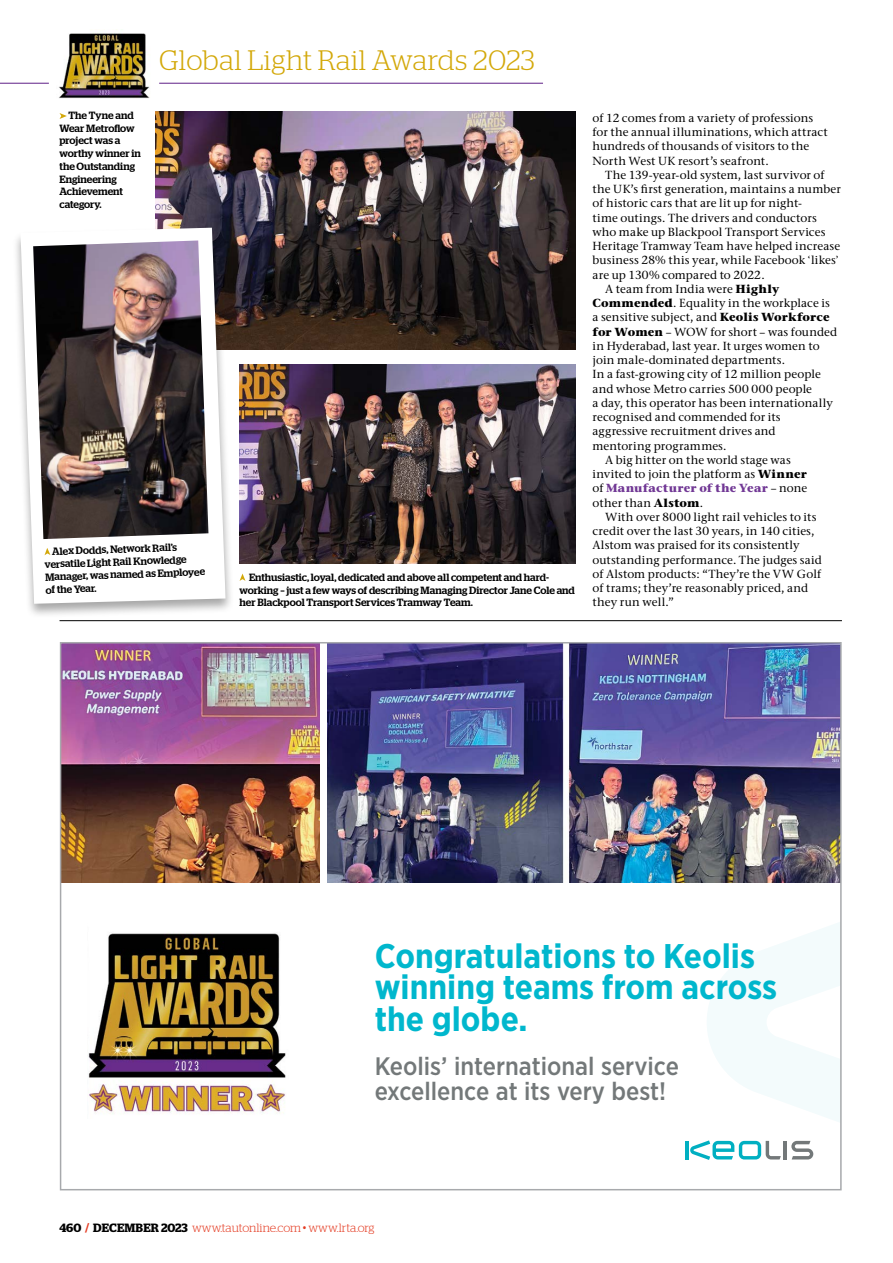
<style>
.page{position:relative;width:893px;height:1263px;background:#fff}
.page>*{position:absolute;margin:0;border:0;box-sizing:border-box;transform-origin:0 0}
.t1{font:700 34.2px/31.2px "Gotham Narrow";color:#00b7cd}
.t2{font:300 28.05px "Stag";letter-spacing:.015em;color:#d3a809}
.t3{font:500 25.35px/25.3px "Gotham Narrow";color:#737879}
.t4{font:300 12px "Stag";color:#e43b22}
.t5{font:500 11.7px/14.2px "Stone Ser ITC Std";letter-spacing:.01em;color:#000}
.t6{font:700 11.7px "Stone Ser ITC Std";letter-spacing:.015em;color:#713895}
.t7{font:500 10.5px/12.8px "Stag";color:#000}
.s1{font-family:"Minion Pro";font-weight:400}
.s2{font-weight:700}
.s3{font-weight:500;color:#000}
.s4{font-weight:600;color:#000}
.s5{font-weight:600}
</style>
<div class="page">
<img style="left:327px;top:645px;width:512px;height:237px">
<img style="left:63px;top:645px;width:257px;height:237px">
<hr style="left:686px;top:1141px;width:3px;height:18px;background:#00afc1">
<svg style="left:690px;top:1141px;width:17px;height:19px"></svg>
<img style="left:88px;top:933px;width:198px;height:181px">
<svg style="left:707px;top:849px;width:132px;height:311px"></svg>
<img style="left:240px;top:364px;width:335px;height:200px">
<img style="left:156px;top:112px;width:419px;height:238px">
<svg style="left:60px;top:113px;width:7px;height:6px"></svg>
<div style="left:12px;top:226px;width:222px;height:393px;background:#000;opacity:.35"></div>
<svg style="left:20px;top:228px;width:206px;height:376px"></svg>
<img style="left:33px;top:240px;width:175px;height:299px">
<svg style="left:45px;top:548px;width:5px;height:7px"></svg>
<svg style="left:240px;top:573px;width:5px;height:8px"></svg>
<hr style="left:60px;top:620px;width:782px;height:1px;background:#000">
<hr style="left:0;top:83px;width:49px;height:1px;background:#713895">
<hr style="left:159px;top:83px;width:384px;height:1px;background:#713895">
<img style="left:59px;top:29px;width:91px;height:70px">
<p class="t7" style="left:60px;top:109px;width:83px;text-indent:9px">The Tyne and<br>Wear Metroflow project was a worthy winner in the Outstanding<br>Engineering<br>Achievement category.</p>
<h2 class="t2" style="left:159px;top:44px;width:377px">Global Light Rail Awards 2023</h2>
<p class="t7" style="left:44px;top:545px;width:161px;text-indent:8px;rotate:-2deg">Alex Dodds, Network Rail’s versatile Light Rail Knowledge<br>Manager, was named as Employee of the Year.</p>
<p class="t7" style="left:240px;top:571px;width:337px;text-indent:9px">Enthusiastic, loyal, dedicated and above all competent and hard&shy;working – just a few ways of describing Managing Director Jane Cole and her Blackpool Transport Services Tramway Team.</p>
<p class="t5" style="left:592px;top:111px;width:237px">of 12 comes from a variety of professions for the annual illuminations, which attract hundreds of thousands of visitors to the North West UK resort’s seafront.</p>
<p class="t5" style="left:605px;top:168px;width:221px">The 139-year-old system, last survivor of</p>
<p class="t5" style="left:592px;top:182px;width:250px">the UK’s first generation, maintains a number</p>
<p class="t5" style="left:592px;top:196px;width:211px">of historic cars that are lit up for night-</p>
<p class="t5" style="left:592px;top:210px;width:226px">time outings. The drivers and conductors</p>
<p class="t5" style="left:592px;top:225px;width:234px">who make up Blackpool Transport Services</p>
<p class="t5" style="left:592px;top:239px;width:249px">Heritage Tramway Team have helped increase</p>
<p class="t5" style="left:592px;top:253px;width:248px">business 28% this year, while Facebook <span class="s1">‘</span>likes<span class="s1">’</span></p>
<p class="t5" style="left:592px;top:267px;width:174px">are up 130% compared to 2022.</p>
<p class="t5" style="left:605px;top:282px;width:176px">A team from India were <span class="s2">Highly</span></p>
<p class="t5" style="left:592px;top:296px;width:239px"><span class="s2">Commended</span>. Equality in the workplace is</p>
<p class="t5" style="left:592px;top:310px;width:239px">a sensitive subject, and <span class="s2">Keolis Workforce</span></p>
<p class="t5" style="left:592px;top:324px;width:246px"><span class="s2">for Women</span> – WOW for short – was founded</p>
<p class="t5" style="left:592px;top:339px;width:229px">in Hyderabad, last year. It urges women to</p>
<p class="t5" style="left:592px;top:353px;width:194px">join male-dominated departments.</p>
<p class="t5" style="left:592px;top:367px;width:230px">In a fast-growing city of 12 million people</p>
<p class="t5" style="left:592px;top:381px;width:221px">and whose Metro carries 500 000 people</p>
<p class="t5" style="left:592px;top:396px;width:242px">a day, this operator has been internationally</p>
<p class="t5" style="left:592px;top:410px;width:190px">recognised and commended for its</p>
<p class="t5" style="left:592px;top:424px;width:185px">aggressive recruitment drives and</p>
<p class="t5" style="left:592px;top:438px;width:136px">mentoring programmes.</p>
<p class="t5" style="left:605px;top:453px;width:187px">A big hitter on the world stage was</p>
<p class="t5" style="left:592px;top:467px;width:216px">invited to join the platform as <span class="s2">Winner</span></p>
<p class="t6" style="left:592px;top:481px;width:216px"><span class="s3">of</span> Manufacturer of the Year <span class="s3">– none</span></p>
<p class="t5" style="left:592px;top:495px;width:112px">other than <span class="s2">Alstom</span>.</p>
<p class="t5" style="left:605px;top:510px;width:213px">With over 8000 light rail vehicles to its</p>
<p class="t5" style="left:592px;top:524px;width:223px">credit over the last 30 years, in 140 cities,</p>
<p class="t5" style="left:592px;top:538px;width:209px">Alstom was praised for its consistently</p>
<p class="t5" style="left:592px;top:552px;width:231px">outstanding performance. The judges said</p>
<p class="t5" style="left:592px;top:567px;width:230px">of Alstom products: “They’re the VW Golf</p>
<p class="t5" style="left:592px;top:581px;width:217px">of trams; they’re reasonably priced, and</p>
<p class="t5" style="left:592px;top:595px;width:83px">they run well.”</p>
<h1 class="t1" style="left:375px;top:940px;width:404px">Congratulations to Keolis winning teams from across the globe.</h1>
<h3 class="t3" style="left:375px;top:1053px;width:306px">Keolis’ international service excellence at its very best!</h3>
<p class="t4" style="left:60px;top:1221px;width:316px"><span class="s4">460</span> <span class="s5">/</span> <span class="s4">DECEMBER 2023</span> www.tautonline.com <sup>.</sup> www.lrta.org</p>
</div>
